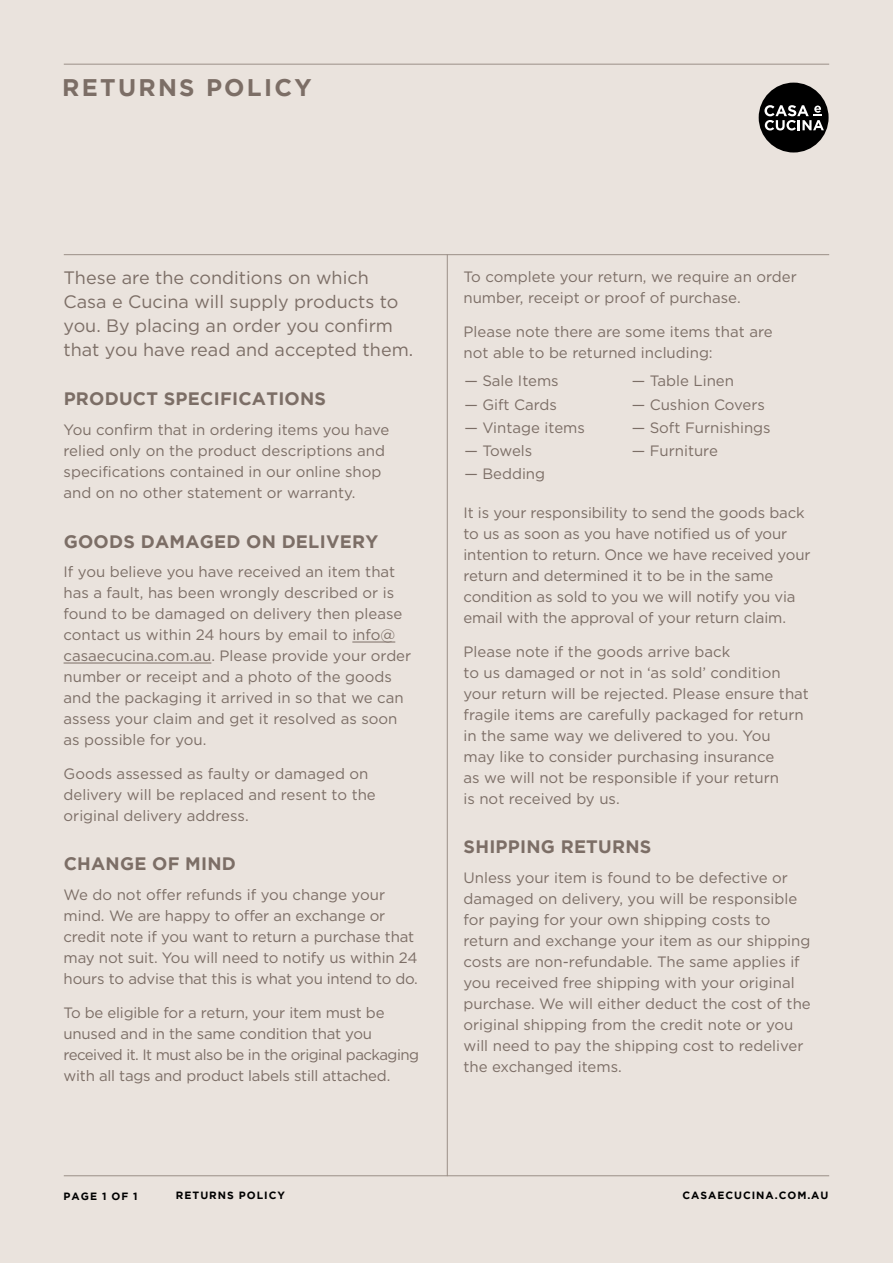
<style>
.page{position:relative;width:893px;height:1263px;background:#eae3dd}
.page>*{position:absolute;margin:0;border:0;box-sizing:border-box;transform-origin:0 0}
.t1{font:700 24px "Gotham";letter-spacing:.095em;color:#7c6e66}
.t2{font:18px/24px "Gotham";color:#7c6e66}
.t3{font:700 18px "Gotham";letter-spacing:.015em;color:#7c6e66}
.t4{font:15px/21px "Gotham";color:#7c6e66}
.t5{font:700 10.5px "Gotham";letter-spacing:.095em;color:#000}
</style>
<div class="page">
<hr style="left:352px;top:642px;width:43px;height:1px;background:#7c6e66">
<hr style="left:64px;top:663px;width:147px;height:1px;background:#7c6e66">
<hr style="left:64px;top:64px;width:765px;height:1px;background:#9b8f87">
<hr style="left:64px;top:254px;width:765px;height:1px;background:#9b8f87">
<hr style="left:64px;top:1175px;width:765px;height:1px;background:#9b8f87">
<hr style="left:447px;top:254px;width:1px;height:922px;background:#9b8f87">
<div style="left:759px;top:83px;width:70px;height:69px;background:#000;border-radius:50%"></div>
<svg style="left:764px;top:105px;width:60px;height:25px"></svg>
<h1 class="t1" style="left:62px;top:74px;width:251px">RETURNS POLICY</h1>
<p class="t2" style="left:64px;top:265px;width:351px">These are the conditions on which Casa e Cucina will supply products to you. By placing an order you confirm that you have read and accepted them.</p>
<p class="t3" style="left:64px;top:389px;width:264px">PRODUCT SPECIFICATIONS</p>
<p class="t4" style="left:64px;top:419px;width:327px">You confirm that in ordering items you have relied only on the product descriptions and specifications contained in our online shop and on no other statement or warranty.</p>
<p class="t3" style="left:64px;top:531px;width:316px">GOODS DAMAGED ON DELIVERY</p>
<p class="t4" style="left:64px;top:561px;width:349px">If you believe you have received an item that has a fault, has been wrongly described or is found to be damaged on delivery then please contact us within 24 hours by email to info@ casaecucina.com.au. Please provide your order number or receipt and a photo of the goods and the packaging it arrived in so that we can assess your claim and get it resolved as soon as possible for you.</p>
<p class="t4" style="left:64px;top:763px;width:314px">Goods assessed as faulty or damaged on delivery will be replaced and resent to the original delivery address.</p>
<p class="t3" style="left:64px;top:853px;width:174px">CHANGE OF MIND</p>
<p class="t4" style="left:64px;top:884px;width:356px">We do not offer refunds if you change your mind. We are happy to offer an exchange or credit note if you want to return a purchase that may not suit. You will need to notify us within 24 hours to advise that this is what you intend to do.</p>
<p class="t4" style="left:64px;top:1001px;width:357px">To be eligible for a return, your item must be unused and in the same condition that you received it. It must also be in the original packaging with all tags and product labels still attached.</p>
<p class="t4" style="left:463px;top:266px;width:335px">To complete your return, we require an order number, receipt or proof of purchase.</p>
<p class="t4" style="left:463px;top:320px;width:311px">Please note there are some items that are not able to be returned including:</p>
<p class="t4" style="left:464px;top:370px;width:96px">— Sale Items</p>
<p class="t4" style="left:464px;top:393px;width:94px">— Gift Cards</p>
<p class="t4" style="left:464px;top:417px;width:122px">— Vintage items</p>
<p class="t4" style="left:464px;top:440px;width:69px">— Towels</p>
<p class="t4" style="left:464px;top:463px;width:82px">— Bedding</p>
<p class="t4" style="left:632px;top:370px;width:104px">— Table Linen</p>
<p class="t4" style="left:632px;top:393px;width:135px">— Cushion Covers</p>
<p class="t4" style="left:632px;top:417px;width:140px">— Soft Furnishings</p>
<p class="t4" style="left:632px;top:440px;width:88px">— Furniture</p>
<p class="t4" style="left:463px;top:502px;width:349px">It is your responsibility to send the goods back to us as soon as you have notified us of your intention to return. Once we have received your return and determined it to be in the same condition as sold to you we will notify you via email with the approval of your return claim.</p>
<p class="t4" style="left:463px;top:641px;width:347px">Please note if the goods arrive back<br>to us damaged or not in ‘as sold’ condition your return will be rejected. Please ensure that fragile items are carefully packaged for return in the same way we delivered to you. You<br>may like to consider purchasing insurance<br>as we will not be responsible if your return<br>is not received by us.</p>
<p class="t3" style="left:464px;top:836px;width:189px">SHIPPING RETURNS</p>
<p class="t4" style="left:463px;top:867px;width:349px">Unless your item is found to be defective or damaged on delivery, you will be responsible for paying for your own shipping costs to return and exchange your item as our shipping costs are non-refundable. The same applies if you received free shipping with your original purchase. We will either deduct the cost of the original shipping from the credit note or you will need to pay the shipping cost to redeliver the exchanged items.</p>
<p class="t5" style="left:64px;top:1190px;width:75px">PAGE 1 OF 1</p>
<p class="t5" style="left:176px;top:1189px;width:111px">RETURNS POLICY</p>
<p class="t5" style="left:682px;top:1189px;width:148px">CASAECUCINA.COM.AU</p>
</div>
